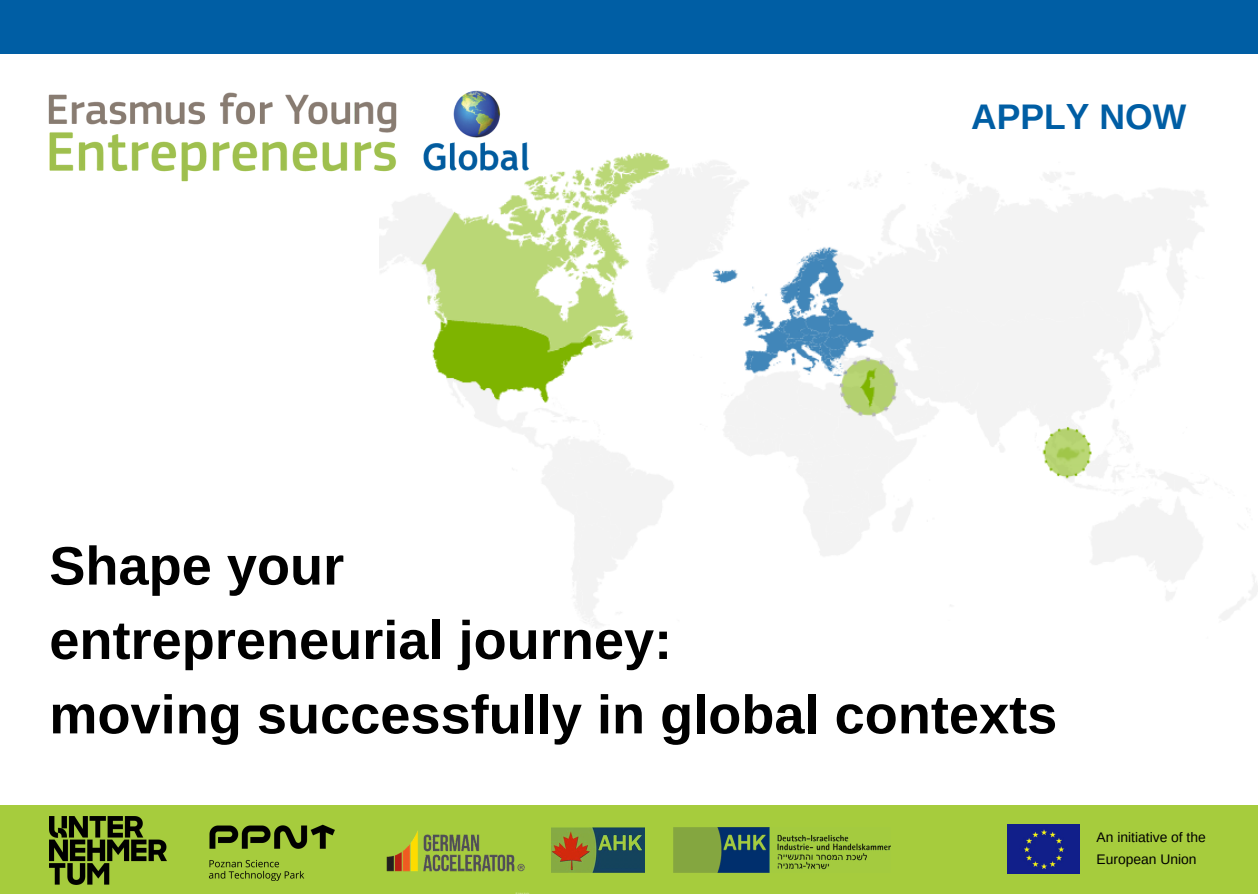
<style>
.page{position:relative;width:1258px;height:894px;background:#fff}
.page>*{position:absolute;margin:0;border:0;box-sizing:border-box;transform-origin:0 0}
.t1{font:700 54.3px "Arimo";color:#000}
.t2{font:700 35.4px "Arimo";color:#005ea4}
.t3{font:13.8px/21.6px "Arimo";color:#000}
</style>
<div class="page">
<img style="left:379px;top:152px;width:879px;height:476px">
<img style="left:48px;top:90px;width:531px;height:122px">
<div style="left:0;top:805px;width:1258px;height:88px;background:#a6cc3d"></div>
<img style="left:674px;top:827px;width:216px;height:45px">
<img style="left:209px;top:824px;width:126px;height:57px">
<img style="left:49px;top:816px;width:117px;height:67px">
<img style="left:1007px;top:824px;width:72px;height:49px">
<div style="left:0;top:0;width:1258px;height:54px;background:#005ea4"></div>
<img style="left:386px;top:830px;width:139px;height:42px">
<img style="left:552px;top:827px;width:92px;height:45px">
<p class="t2" style="left:971px;top:97px;width:217px">APPLY NOW</p>
<p class="t1" style="left:49px;top:535px;width:296px">Shape your</p>
<p class="t1" style="left:49px;top:609px;width:624px">entrepreneurial journey:</p>
<p class="t1" style="left:49px;top:684px;width:1009px">moving successfully in global contexts</p>
<p class="t3" style="left:1096px;top:826px;width:111px">An initiative of the<br>European Union</p>
</div>
